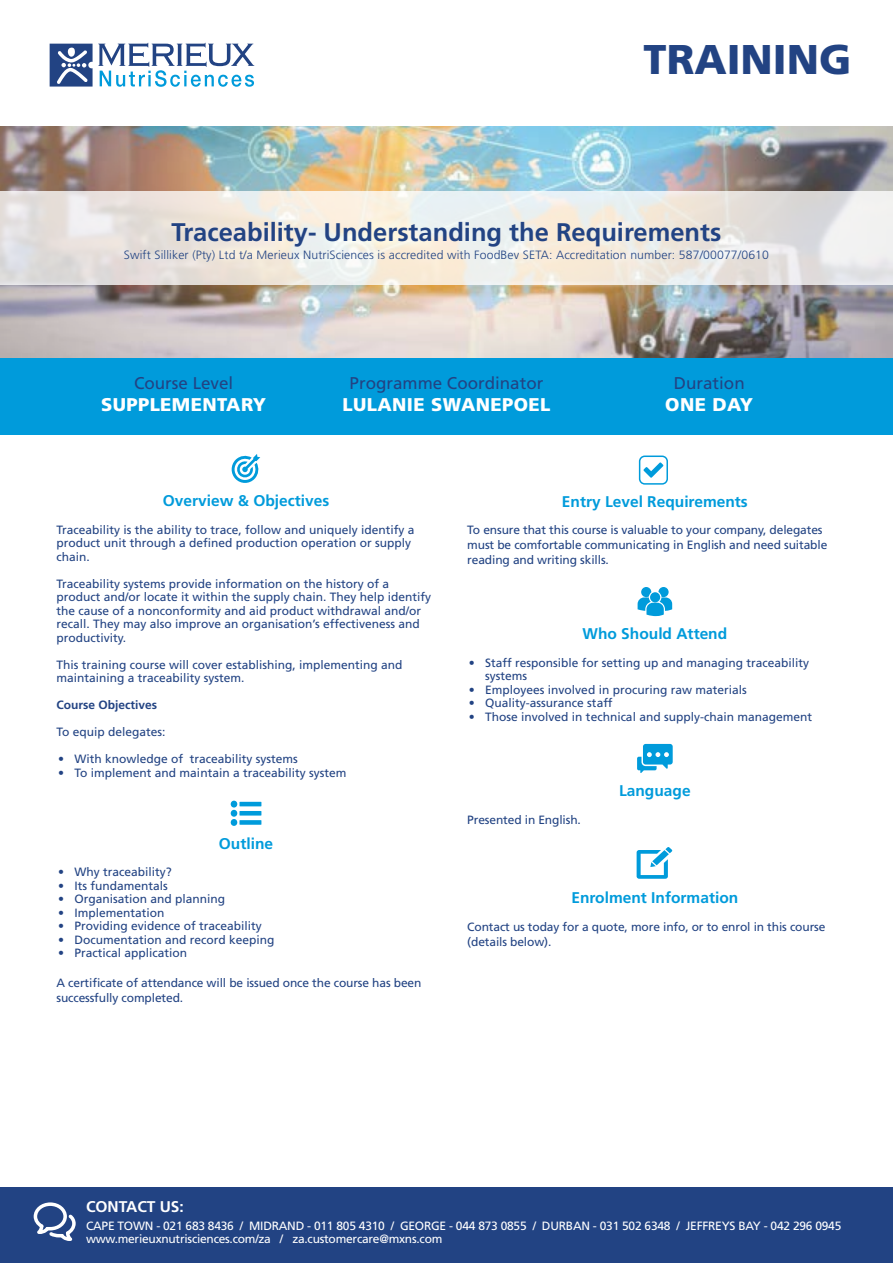
<style>
.page{position:relative;width:893px;height:1263px;background:#fff}
.page>*{position:absolute;margin:0;border:0;box-sizing:border-box;transform-origin:0 0}
.t1{font:900 41.55px "Frutiger LT Std";color:#224383}
.t2{font:700 25.5px "Frutiger LT Std";color:#224383}
.t3{font:900 18.45px "Frutiger LT Std";letter-spacing:.02em;color:#fff}
.t4{font:16.95px "Frutiger LT Std";color:#224383}
.t5{font:700 15.45px "Frutiger LT Std";color:#009bdb}
.t6{font:700 15.45px "Frutiger LT Std";color:#fff}
.t7{font:12px/13.5px "Frutiger LT Std";color:#224383}
.t8{font:12px/13.5px "Frutiger LT Std";letter-spacing:-.02em;color:#fff}
.t9{font:300 12px "Frutiger LT Std";letter-spacing:.01em;color:#224383}
.t10{font:700 12px "Frutiger LT Std";color:#224383}
</style>
<div class="page">
<svg style="left:231px;top:454px;width:29px;height:29px"></svg>
<div style="left:0;top:1187px;width:893px;height:76px;background:#224383"></div>
<img style="left:0;top:127px;width:893px;height:231px">
<svg style="left:0;top:191px;width:893px;height:94px;background:#ece8e1"></svg>
<div style="left:0;top:358px;width:893px;height:77px;background:#009bdb"></div>
<svg style="left:50px;top:43px;width:204px;height:44px"></svg>
<svg style="left:34px;top:1202px;width:42px;height:39px"></svg>
<svg style="left:231px;top:801px;width:30px;height:25px"></svg>
<svg style="left:638px;top:455px;width:30px;height:30px"></svg>
<svg style="left:638px;top:587px;width:34px;height:29px"></svg>
<svg style="left:637px;top:744px;width:36px;height:29px"></svg>
<svg style="left:637px;top:847px;width:35px;height:32px"></svg>
<h1 class="t1" style="left:644px;top:34px;width:209px">TRAINING</h1>
<h2 class="t2" style="left:171px;top:217px;width:551px">Traceability- Understanding the Requirements</h2>
<p class="t9" style="left:124px;top:248px;width:647px">Swift Silliker (Pty) Ltd t/a Merieux NutriSciences is accredited with FoodBev SETA: Accreditation number: 587/00077/0610</p>
<h3 class="t4" style="left:134px;top:373px;width:101px">Course Level</h3>
<h3 class="t3" style="left:101px;top:393px;width:167px">SUPPLEMENTARY</h3>
<h3 class="t4" style="left:350px;top:373px;width:195px">Programme Coordinator</h3>
<h3 class="t3" style="left:343px;top:393px;width:209px">LULANIE SWANEPOEL</h3>
<h3 class="t4" style="left:674px;top:373px;width:72px">Duration</h3>
<h3 class="t3" style="left:665px;top:393px;width:89px">ONE DAY</h3>
<p class="t5" style="left:163px;top:492px;width:168px">Overview &amp; Objectives</p>
<p class="t5" style="left:562px;top:492px;width:187px">Entry Level Requirements</p>
<p class="t7" style="left:56px;top:523px;width:359px">Traceability is the ability to trace, follow and uniquely identify a product unit through a defined production operation or supply chain.</p>
<p class="t7" style="left:56px;top:577px;width:376px">Traceability systems provide information on the history of a product and/or locate it within the supply chain. They help identify the cause of a nonconformity and aid product withdrawal and/or recall. They may also improve an organisation’s effectiveness and productivity.</p>
<p class="t7" style="left:56px;top:658px;width:348px">This training course will cover establishing, implementing and maintaining a traceability system.</p>
<p class="t10" style="left:56px;top:698px;width:102px">Course Objectives</p>
<p class="t7" style="left:56px;top:725px;width:111px">To equip delegates:</p>
<p class="t7" style="left:58px;top:752px;width:241px">• With knowledge of traceability systems</p>
<p class="t7" style="left:58px;top:766px;width:290px">• To implement and maintain a traceability system</p>
<p class="t5" style="left:219px;top:835px;width:56px">Outline</p>
<p class="t7" style="left:58px;top:865px;width:115px">• Why traceability?</p>
<p class="t7" style="left:58px;top:879px;width:111px">• Its fundamentals</p>
<p class="t7" style="left:58px;top:892px;width:169px">• Organisation and planning</p>
<p class="t7" style="left:58px;top:906px;width:108px">• Implementation</p>
<p class="t7" style="left:58px;top:919px;width:205px">• Providing evidence of traceability</p>
<p class="t7" style="left:58px;top:933px;width:218px">• Documentation and record keeping</p>
<p class="t7" style="left:58px;top:946px;width:131px">• Practical application</p>
<p class="t7" style="left:56px;top:976px;width:366px;line-height:15px">A certificate of attendance will be issued once the course has been successfully completed.</p>
<p class="t7" style="left:467px;top:522px;width:362px;line-height:15px">To ensure that this course is valuable to your company, delegates must be comfortable communicating in English and need suitable reading and writing skills.</p>
<p class="t5" style="left:582px;top:625px;width:146px">Who Should Attend</p>
<p class="t7" style="left:485px;top:656px;width:325px;text-indent:-16px">• Staff responsible for setting up and managing traceability systems</p>
<p class="t7" style="left:469px;top:683px;width:279px">• Employees involved in procuring raw materials</p>
<p class="t7" style="left:469px;top:696px;width:145px">• Quality-assurance staff</p>
<p class="t7" style="left:469px;top:710px;width:345px">• Those involved in technical and supply-chain management</p>
<p class="t7" style="left:467px;top:813px;width:115px">Presented in English.</p>
<p class="t5" style="left:619px;top:782px;width:73px">Language</p>
<p class="t5" style="left:571px;top:888px;width:168px">Enrolment Information</p>
<p class="t7" style="left:467px;top:919px;width:360px;line-height:15px">Contact us today for a quote, more info, or to enrol in this course (details below).</p>
<p class="t6" style="left:86px;top:1197px;width:99px">CONTACT US:</p>
<p class="t8" style="left:86px;top:1219px;width:757px">CAPE TOWN - 021 683 8436 / MIDRAND - 011 805 4310 / GEORGE - 044 873 0855 / DURBAN - 031 502 6348 / JEFFREYS BAY - 042 296 0945 www.merieuxnutrisciences.com/za / za.customercare@mxns.com</p>
</div>
